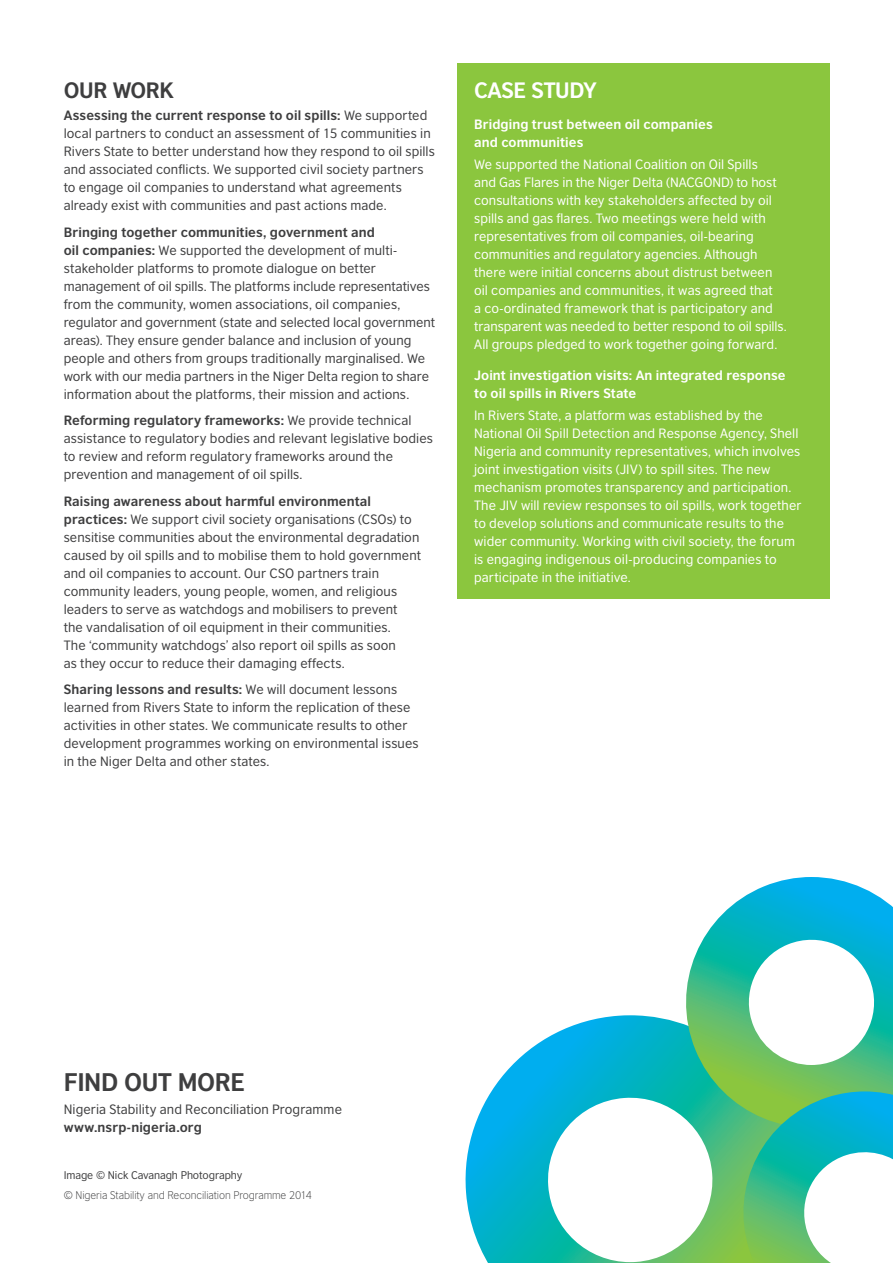
<style>
.page{position:relative;width:893px;height:1263px;background:#fff}
.page>*{position:absolute;margin:0;border:0;box-sizing:border-box;transform-origin:0 0}
.t1{font:700 24px "British Council Sans";letter-spacing:-.02em;color:#3e3e3f}
.t2{font:700 21px "British Council Sans";letter-spacing:-.02em;color:#fff}
.t3{font:700 21px "British Council Sans";letter-spacing:-.02em;color:#3e3e3f}
.t4{font:12.75px/18px "British Council Sans";letter-spacing:.005em;color:#3e3e3f}
.t5{font:12.75px/18px "British Council Sans";letter-spacing:.005em;color:#fff}
.t6{font:700 12.75px/18px "British Council Sans";letter-spacing:.01em;color:#fff}
.t7{font:700 12.75px "British Council Sans";letter-spacing:.01em;color:#3e3e3f}
.t8{font:300 10.5px "British Council Sans";letter-spacing:-.01em;color:#3e3e3f}
.t9{font:10.5px "British Council Sans";letter-spacing:-.01em;color:#3e3e3f}
.s1{font-weight:700}
</style>
<div class="page">
<svg style="left:465px;top:1015px;width:264px;height:248px"></svg>
<svg style="left:669px;top:877px;width:224px;height:268px"></svg>
<svg style="left:729px;top:1091px;width:164px;height:172px"></svg>
<div style="left:457px;top:64px;width:373px;height:535px;background:#8bc63e"></div>
<h2 class="t3" style="left:64px;top:77px;width:112px">OUR WORK</h2>
<p class="t4" style="left:64px;top:106px;width:373px"><span class="s1">Assessing the current response to oil spills:</span> We supported local partners to conduct an assessment of 15 communities in Rivers State to better understand how they respond to oil spills and associated conflicts. We supported civil society partners to engage oil companies to understand what agreements already exist with communities and past actions made.</p>
<p class="t4" style="left:64px;top:223px;width:373px"><span class="s1">Bringing together communities, government and<br>oil companies:</span> We supported the development of multi&shy;stakeholder platforms to promote dialogue on better management of oil spills. The platforms include representatives from the community, women associations, oil companies, regulator and government (state and selected local government areas). They ensure gender balance and inclusion of young people and others from groups traditionally marginalised. We work with our media partners in the Niger Delta region to share information about the platforms, their mission and actions.</p>
<p class="t4" style="left:64px;top:412px;width:371px"><span class="s1">Reforming regulatory frameworks:</span> We provide technical assistance to regulatory bodies and relevant legislative bodies to review and reform regulatory frameworks around the prevention and management of oil spills.</p>
<p class="t4" style="left:64px;top:492px;width:359px"><span class="s1">Raising awareness about harmful environmental practices:</span> We support civil society organisations (CSOs) to sensitise communities about the environmental degradation caused by oil spills and to mobilise them to hold government and oil companies to account. Our CSO partners train community leaders, young people, women, and religious leaders to serve as watchdogs and mobilisers to prevent<br>the vandalisation of oil equipment in their communities.<br>The ‘community watchdogs’ also report oil spills as soon<br>as they occur to reduce their damaging effects.</p>
<p class="t4" style="left:64px;top:681px;width:356px"><span class="s1">Sharing lessons and results:</span> We will document lessons learned from Rivers State to inform the replication of these activities in other states. We communicate results to other development programmes working on environmental issues in the Niger Delta and other states.</p>
<h2 class="t2" style="left:474px;top:77px;width:124px">CASE STUDY</h2>
<p class="t6" style="left:474px;top:115px;width:240px">Bridging trust between oil companies and communities</p>
<p class="t5" style="left:474px;top:155px;width:314px">We supported the National Coalition on Oil Spills<br>and Gas Flares in the Niger Delta (NACGOND) to host consultations with key stakeholders affected by oil spills and gas flares. Two meetings were held with representatives from oil companies, oil-bearing communities and regulatory agencies. Although there were initial concerns about distrust between oil companies and communities, it was agreed that<br>a co-ordinated framework that is participatory and transparent was needed to better respond to oil spills.<br>All groups pledged to work together going forward.</p>
<p class="t6" style="left:474px;top:366px;width:313px">Joint investigation visits: An integrated response to oil spills in Rivers State</p>
<p class="t5" style="left:474px;top:406px;width:329px">In Rivers State, a platform was established by the National Oil Spill Detection and Response Agency, Shell Nigeria and community representatives, which involves joint investigation visits (JIV) to spill sites. The new mechanism promotes transparency and participation.<br>The JIV will review responses to oil spills, work together to develop solutions and communicate results to the wider community. Working with civil society, the forum is engaging indigenous oil-producing companies to participate in the initiative.</p>
<h1 class="t1" style="left:64px;top:1067px;width:183px">FIND OUT MORE</h1>
<p class="t4" style="left:64px;top:1100px;width:280px">Nigeria Stability and Reconciliation Programme</p>
<p class="t7" style="left:64px;top:1119px;width:139px">www.nsrp-nigeria.org</p>
<p class="t9" style="left:64px;top:1169px;width:180px">Image © Nick Cavanagh Photography</p>
<p class="t8" style="left:64px;top:1189px;width:250px">© Nigeria Stability and Reconciliation Programme 2014</p>
</div>
